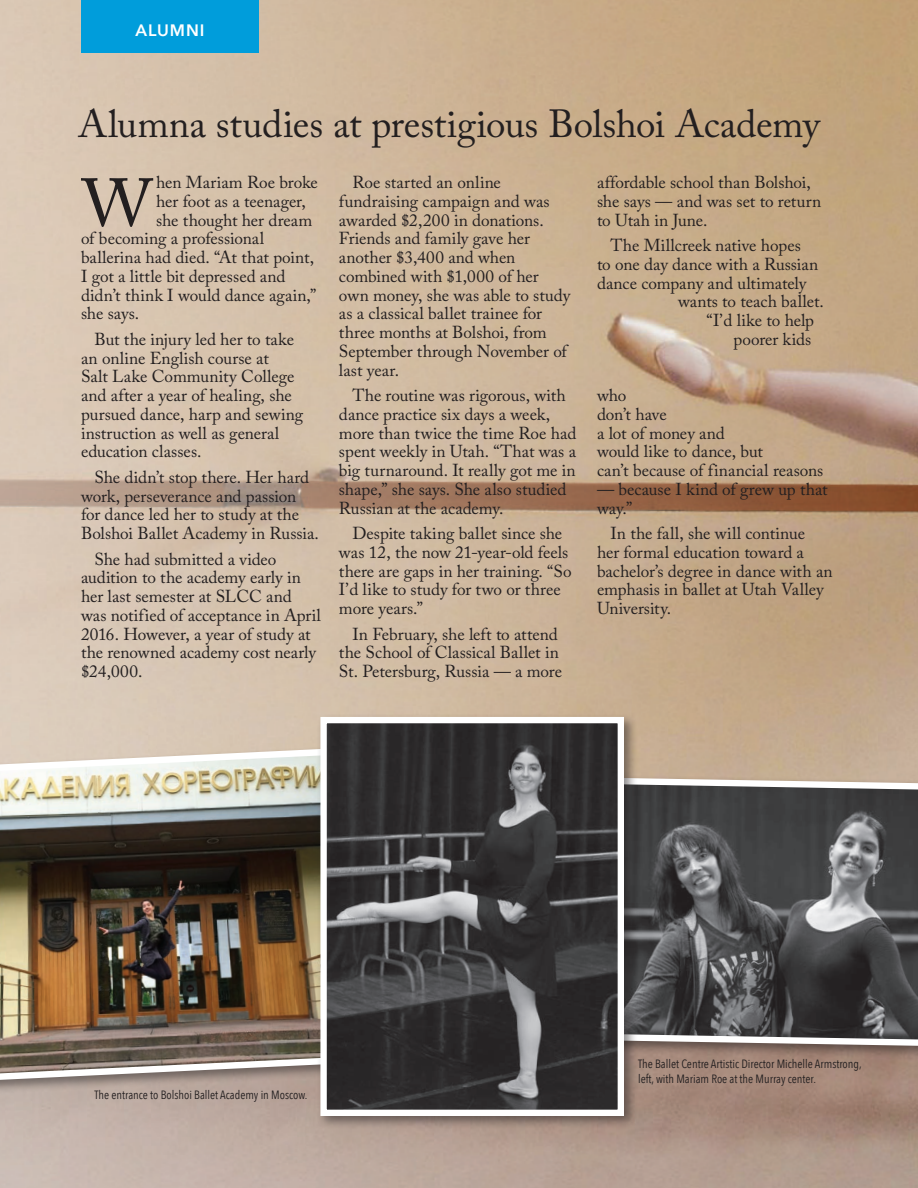
<style>
.page{position:relative;width:918px;height:1188px;background:#fff}
.page>*{position:absolute;margin:0;border:0;box-sizing:border-box;transform-origin:0 0}
.t1{font:66.9px "Adobe Caslon Pro";color:#231f20}
.t2{font:39px "Adobe Caslon Pro";letter-spacing:-.005em;color:#231f20}
.t3{font:17.25px/18.8px "Adobe Caslon Pro";color:#231f20}
.t4{font:600 16.5px "Avenir Next";letter-spacing:.06em;color:#fff}
.t5{font:12px "Avenir Next Condensed";color:#231f20}
</style>
<div class="page">
<img style="left:0;top:0;width:918px;height:1188px">
<div style="left:81px;top:0;width:178px;height:53px;background:#009ddb"></div>
<div style="left:561px;top:774px;width:357px;height:287px;background:#231f20;opacity:.5"></div>
<svg style="left:637px;top:774px;width:281px;height:276px;background:#5b5a5b"></svg>
<div style="left:0;top:745px;width:359px;height:349px;background:#231f20;opacity:.5"></div>
<img style="left:0;top:745px;width:317px;height:339px">
<div style="left:317px;top:713px;width:320px;height:417px;background:#231f20;opacity:.5"></div>
<img style="left:327px;top:724px;width:290px;height:385px">
<div style="left:320px;top:717px;width:304px;height:399px;border:6px solid #fff"></div>
<p class="t4" style="left:135px;top:16px;width:71px">ALUMNI</p>
<p class="t2" style="left:78px;top:100px;width:744px">Alumna studies at prestigious Bolshoi Academy</p>
<p class="t1" style="left:82px;top:163px;width:71px">W</p>
<p class="t3" style="left:156px;top:173px;width:163px">hen Mariam Roe broke</p>
<p class="t3" style="left:156px;top:192px;width:151px">her foot as a teenager,</p>
<p class="t3" style="left:156px;top:210px;width:158px">she thought her dream</p>
<p class="t3" style="left:81px;top:229px;width:185px">of becoming a professional</p>
<p class="t3" style="left:81px;top:248px;width:235px">ballerina had died. “At that point,</p>
<p class="t3" style="left:81px;top:267px;width:206px">I got a little bit depressed and</p>
<p class="t3" style="left:81px;top:285px;width:237px">didn’t think I would dance again,”</p>
<p class="t3" style="left:81px;top:304px;width:60px">she says.</p>
<p class="t3" style="left:81px;top:330px;width:224px;text-indent:14px">But the injury led her to take an online English course at<br>Salt Lake Community College and after a year of healing, she pursued dance, harp and sewing instruction as well as general education classes.</p>
<p class="t3" style="left:81px;top:468px;width:239px;text-indent:14px">She didn’t stop there. Her hard work, perseverance and passion for dance led her to study at the<br>Bolshoi Ballet Academy in Russia.</p>
<p class="t3" style="left:81px;top:549px;width:242px;text-indent:14px">She had submitted a video audition to the academy early in her last semester at SLCC and was notified of acceptance in April<br>2016. However, a year of study at the renowned academy cost nearly $24,000.</p>
<p class="t3" style="left:339px;top:173px;width:233px;text-indent:14px">Roe started an online fundraising campaign and was awarded $2,200 in donations.<br>Friends and family gave her another $3,400 and when combined with $1,000 of her own money, she was able to study as a classical ballet trainee for three months at Bolshoi, from<br>September through November of last year.</p>
<p class="t3" style="left:339px;top:386px;width:239px;text-indent:14px">The routine was rigorous, with dance practice six days a week, more than twice the time Roe had spent weekly in Utah. “That was a big turnaround. It really got me in shape,” she says. She also studied<br>Russian at the academy.</p>
<p class="t3" style="left:339px;top:524px;width:234px;text-indent:14px">Despite taking ballet since she was 12, the now 21-year-old feels there are gaps in her training. “So<br>I’d like to study for two or three more years.”</p>
<p class="t3" style="left:339px;top:624px;width:225px;text-align:center">In February, she left to attend the School of Classical Ballet in<br>St. Petersburg, Russia — a more</p>
<p class="t3" style="left:597px;top:173px;width:226px">affordable school than Bolshoi, she says — and was set to return to Utah in June.</p>
<p class="t3" style="left:611px;top:236px;width:192px">The Millcreek native hopes</p>
<p class="t3" style="left:597px;top:255px;width:223px">to one day dance with a Russian</p>
<p class="t3" style="left:597px;top:273px;width:211px">dance company and ultimately</p>
<p class="t3" style="left:678px;top:292px;width:147px">wants to teach ballet.</p>
<p class="t3" style="left:707px;top:311px;width:109px">“I’d like to help</p>
<p class="t3" style="left:734px;top:330px;width:79px">poorer kids</p>
<p class="t3" style="left:597px;top:386px;width:228px">who<br>don’t have<br>a lot of money and<br>would like to dance, but<br>can’t because of financial reasons</p>
<p class="t3" style="left:597px;top:480px;width:232px">— because I kind of grew up that way.”</p>
<p class="t3" style="left:597px;top:524px;width:237px;text-indent:14px">In the fall, she will continue<br>her formal education toward a bachelor’s degree in dance with an emphasis in ballet at Utah Valley<br>University.</p>
<p class="t5" style="left:94px;top:1084px;width:214px">The entrance to Bolshoi Ballet Academy in Moscow.</p>
<p class="t5" style="left:638px;top:1054px;width:225px">The Ballet Centre Artistic Director Michelle Armstrong,</p>
<p class="t5" style="left:638px;top:1068px;width:180px">left, with Mariam Roe at the Murray center.</p>
</div>
